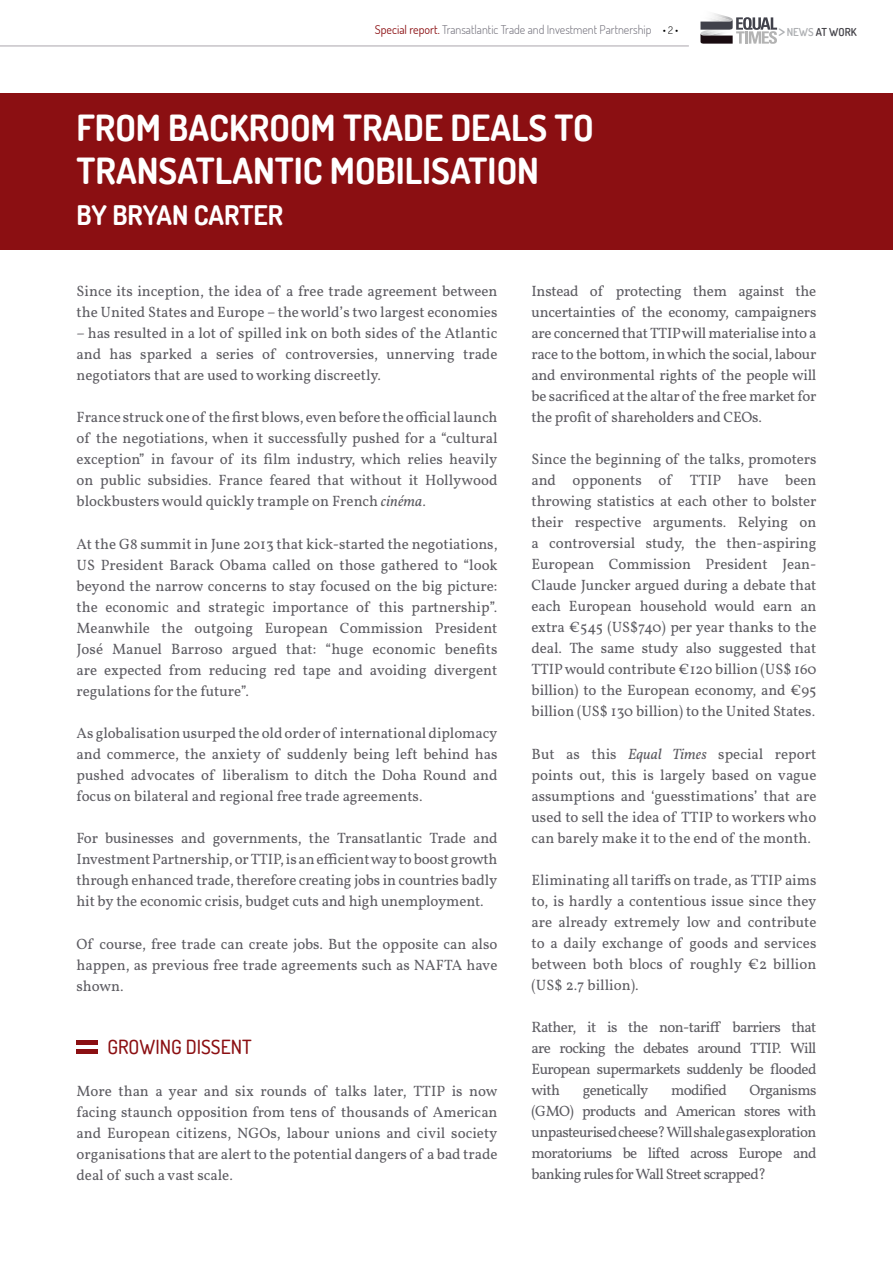
<style>
.page{position:relative;width:893px;height:1263px;background:#fff}
.page>*{position:absolute;margin:0;border:0;box-sizing:border-box;transform-origin:0 0}
.t1{font:700 36px/43.2px "Dosis";color:#fff}
.t2{font:700 27px "Dosis";color:#fff}
.t3{font:500 19.5px "Dosis";color:#8b0f12}
.t4{font:15px/21px "Vollkorn";color:#5d5c62;text-align:justify}
.t5{font:15px "Vollkorn";letter-spacing:-.04em;color:#5d5c62}
.t6{font:300 12px "Dosis";color:#6d6b76}
.t7{font:600 10.95px "Dosis";color:#444349}
.s1{font-weight:400;color:#8b0f12}
.s2{font-size:10.5px;color:#000}
.s3{font-weight:500;font-size:17.85px;color:#adafb2}
.s4{color:#adafb2}
.s5{font-style:italic}
</style>
<div class="page">
<div style="left:0;top:94px;width:893px;height:156px;background:#8b0f12"></div>
<hr style="left:0;top:46px;width:689px;height:1px;background:#aaa5ac">
<img style="left:714px;top:13px;width:14px;height:4px">
<img style="left:714px;top:15px;width:10px;height:2px">
<svg style="left:700px;top:17px;width:77px;height:27px"></svg>
<div style="left:77px;top:1040px;width:21px;height:5px;background:#8b0f12"></div>
<div style="left:77px;top:1049px;width:21px;height:5px;background:#8b0f12"></div>
<p class="t6" style="left:375px;top:22px;width:305px"><span class="s1">Special report.</span> Transatlantic Trade and Investment Partnership <span class="s2">• 2 •</span></p>
<p class="t7" style="left:778px;top:25px;width:80px"><span class="s3">&gt;</span> <span class="s4">NEWS</span> AT WORK</p>
<h1 class="t1" style="left:77px;top:105px;width:519px">FROM BACKROOM TRADE DEALS TO<br>TRANSATLANTI C MOBILISATI ON</h1>
<h2 class="t2" style="left:77px;top:197px;width:208px">BY BRYAN CARTER</h2>
<p class="t4" style="left:77px;top:281px;width:422px">Since its inception, the idea of a free trade agreement between the United States and Europe – the world’s two largest economies</p>
<p class="t4" style="left:77px;top:323px;width:422px">– has resulted in a lot of spilled ink on both sides of the Atlantic and has sparked a series of controversies, unnerving trade negotiators that are used to working discreetly.</p>
<p class="t4" style="left:77px;top:407px;width:422px">France struck one of the first blows, even before the official launch of the negotiations, when it successfully pushed for a “cultural exception” in favour of its film industry, which relies heavily on public subsidies. France feared that without it Hollywood blockbusters would quickly trample on French <span class="s5">cinéma</span>.</p>
<p class="t4" style="left:77px;top:533px;width:423px">At the G8 summit in June 2013 that kick-started the negotiations, US President Barack Obama called on those gathered to “look beyond the narrow concerns to stay focused on the big picture: the economic and strategic importance of this partnership”.<br>Meanwhile the outgoing European Commission President José Manuel Barroso argued that: “huge economic benefits are expected from reducing red tape and avoiding divergent regulations for the future”.</p>
<p class="t4" style="left:77px;top:722px;width:422px">As globalisation usurped the old order of international diplomacy and commerce, the anxiety of suddenly being left behind has pushed advocates of liberalism to ditch the Doha Round and focus on bilateral and regional free trade agreements.</p>
<p class="t4" style="left:77px;top:828px;width:422px">For businesses and governments, the Transatlantic Trade and Investment Partnership, or TTIP, is an efficient way to boost growth through enhanced trade, therefore creating jobs in countries badly hit by the economic crisis, budget cuts and high unemployment.</p>
<p class="t4" style="left:77px;top:933px;width:422px">Of course, free trade can create jobs. But the opposite can also happen, as previous free trade agreements such as NAFTA have shown.</p>
<h3 class="t3" style="left:107px;top:1034px;width:146px">GROWING DISSENT</h3>
<p class="t4" style="left:77px;top:1081px;width:422px">More than a year and six rounds of talks later, TTIP is now facing staunch opposition from tens of thousands of American and European citizens, NGOs, labour unions and civil society organisations that are alert to the potential dangers of a bad trade deal of such a vast scale.</p>
<p class="t4" style="left:532px;top:281px;width:286px">Instead of protecting them against the uncertainties of the economy, campaigners are concerned that TTIP will materialise into a race to the bottom, in which the social, labour and environmental rights of the people will be sacrificed at the altar of the free market for the profit of shareholders and CEOs.</p>
<p class="t4" style="left:532px;top:449px;width:286px">Since the beginning of the talks, promoters and opponents of TTIP have been throwing statistics at each other to bolster their respective arguments. Relying on a controversial study, the then-aspiring European Commission President Jean-Claude Juncker argued during a debate that each European household would earn an extra €545 (US$740) per year thanks to the deal. The same study also suggested that TTIP would contribute €120 billion (US$ 160 billion) to the European economy, and €95 billion (US$ 130 billion) to the United States.</p>
<p class="t4" style="left:532px;top:743px;width:286px">But as this <span class="s5">Equal Times</span> special report points out, this is largely based on vague assumptions and ‘guesstimations’ that are used to sell the idea of TTIP to workers who can barely make it to the end of the month.</p>
<p class="t4" style="left:532px;top:869px;width:286px">Eliminating all tariffs on trade, as TTIP aims to, is hardly a contentious issue since they are already extremely low and contribute to a daily exchange of goods and services between both blocs of roughly €2 billion (US$ 2.7 billion).</p>
<p class="t4" style="left:532px;top:1017px;width:286px">Rather, it is the non-tariff barriers that are rocking the debates around TTIP. Will European supermarkets suddenly be flooded with</p>
<p class="t5" style="left:583px;top:1081px;width:67px">genetically</p>
<p class="t4" style="left:671px;top:1080px;width:57px">modified</p>
<p class="t4" style="left:532px;top:1080px;width:286px;text-indent:218px">Organisms (GMO) products and American stores with unpasteurised cheese? Will shale gas exploration moratoriums be lifted across Europe and banking rules for Wall Street scrapped?</p>
</div>
